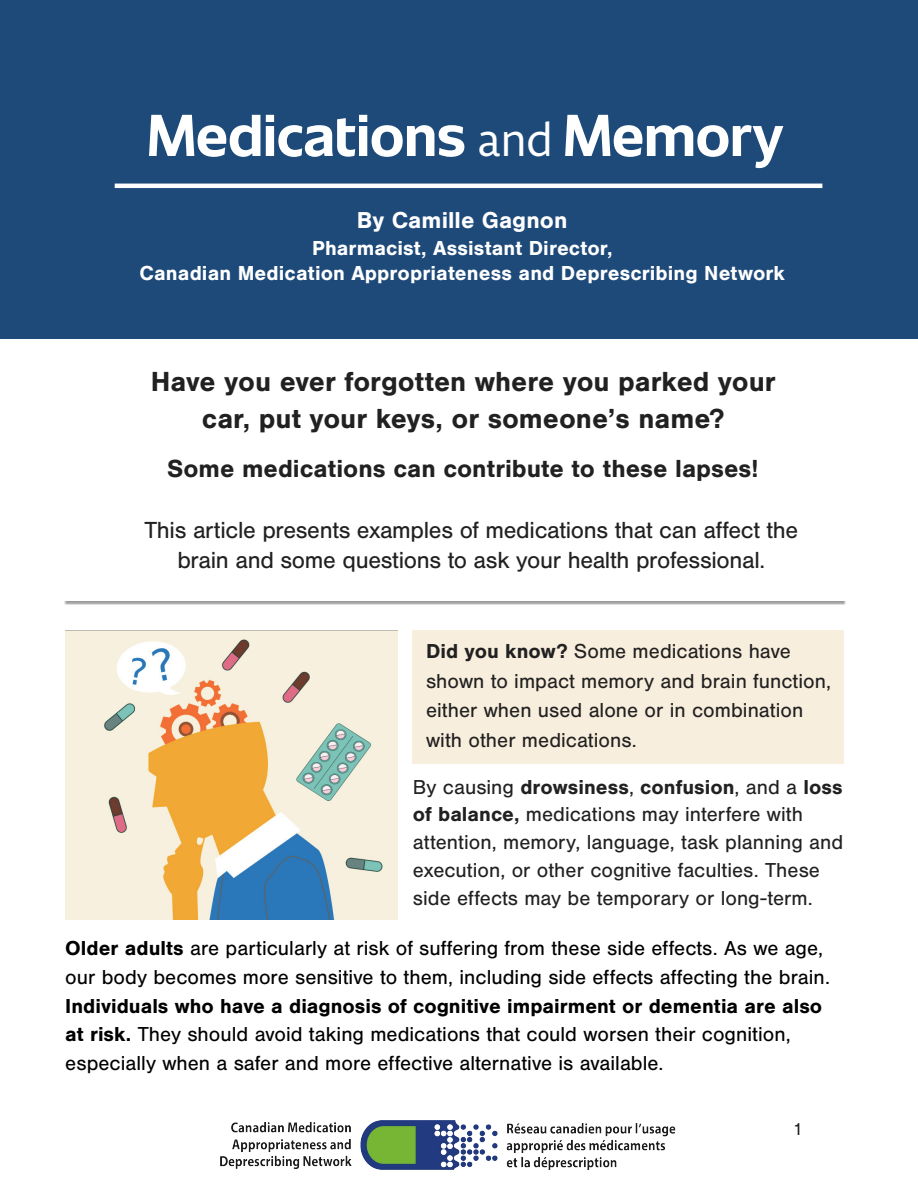
<style>
.page{position:relative;width:918px;height:1188px;background:#fff}
.page>*{position:absolute;margin:0;border:0;box-sizing:border-box;transform-origin:0 0}
.t1{font:700 58.5px "Unitext";letter-spacing:-.005em;color:#fff}
.t2{font:700 28.65px/36.3px "Nimbus San";color:#212121;text-align:center}
.t3{font:700 25.65px "Nimbus San";color:#212121}
.t4{font:24.15px/30.2px "Nimbus San";letter-spacing:-.015em;color:#212121;text-align:center}
.t5{font:700 23.85px "Nimbus San";letter-spacing:.005em;color:#fff}
.t6{font:21px/28.8px "Nimbus San";color:#000}
.t7{font:21px/27.8px "Nimbus San";color:#212121}
.t8{font:700 21px/25.3px "Nimbus San";letter-spacing:.005em;color:#fff;text-align:center}
.t9{font:18px "Nimbus San";color:#212121}
.s1{font-family:"Libertad";font-weight:400;font-size:48px}
.s2{font-weight:700}
</style>
<div class="page">
<div style="left:0;top:0;width:918px;height:339px;background:#1e4a7a"></div>
<div style="left:412px;top:631px;width:432px;height:133px;background:#f8eedd"></div>
<img style="left:65px;top:630px;width:332px;height:289px">
<img style="left:220px;top:1120px;width:456px;height:50px">
<hr style="left:115px;top:184px;width:707px;height:4px;background:#fff">
<h1 class="t1" style="left:147px;top:93px;width:637px">Medications <span class="s1">and</span> Memory</h1>
<p class="t5" style="left:357px;top:207px;width:212px">By Camille Gagnon</p>
<p class="t8" style="left:140px;top:235px;width:647px">Pharmacist, Assistant Director,<br>Canadian Medication Appropriateness and Deprescribing Network</p>
<h2 class="t2" style="left:151px;top:364px;width:626px">Have you ever forgotten where you parked your car, put your keys, or someone’s name?</h2>
<p class="t3" style="left:167px;top:454px;width:593px">Some medications can contribute to these lapses!</p>
<p class="t4" style="left:144px;top:515px;width:656px">This article presents examples of medications that can affect the brain and some questions to ask your health professional.</p>
<p class="t7" style="left:426px;top:636px;width:407px;line-height:29.8px"><span class="s2">Did you know?</span> Some medications have shown to impact memory and brain function, either when used alone or in combination with other medications.</p>
<p class="t7" style="left:413px;top:773px;width:432px">By causing <span class="s2">drowsiness</span>, <span class="s2">confusion</span>, and a <span class="s2">loss of balance,</span> medications may interfere with attention, memory, language, task planning and execution, or other cognitive faculties. These side effects may be temporary or long-term.</p>
<p class="t6" style="left:65px;top:934px;width:766px"><span class="s2">Older adults</span> are particularly at risk of suffering from these side effects. As we age, our body becomes more sensitive to them, including side effects affecting the brain.</p>
<p class="t6" style="left:65px;top:992px;width:759px"><span class="s2">Individuals who have a diagnosis of cognitive impairment or dementia are also at risk.</span> They should avoid taking medications that could worsen their cognition, especially when a safer and more effective alternative is available.</p>
<p class="t9" style="left:793px;top:1119px;width:12px">1</p>
</div>
